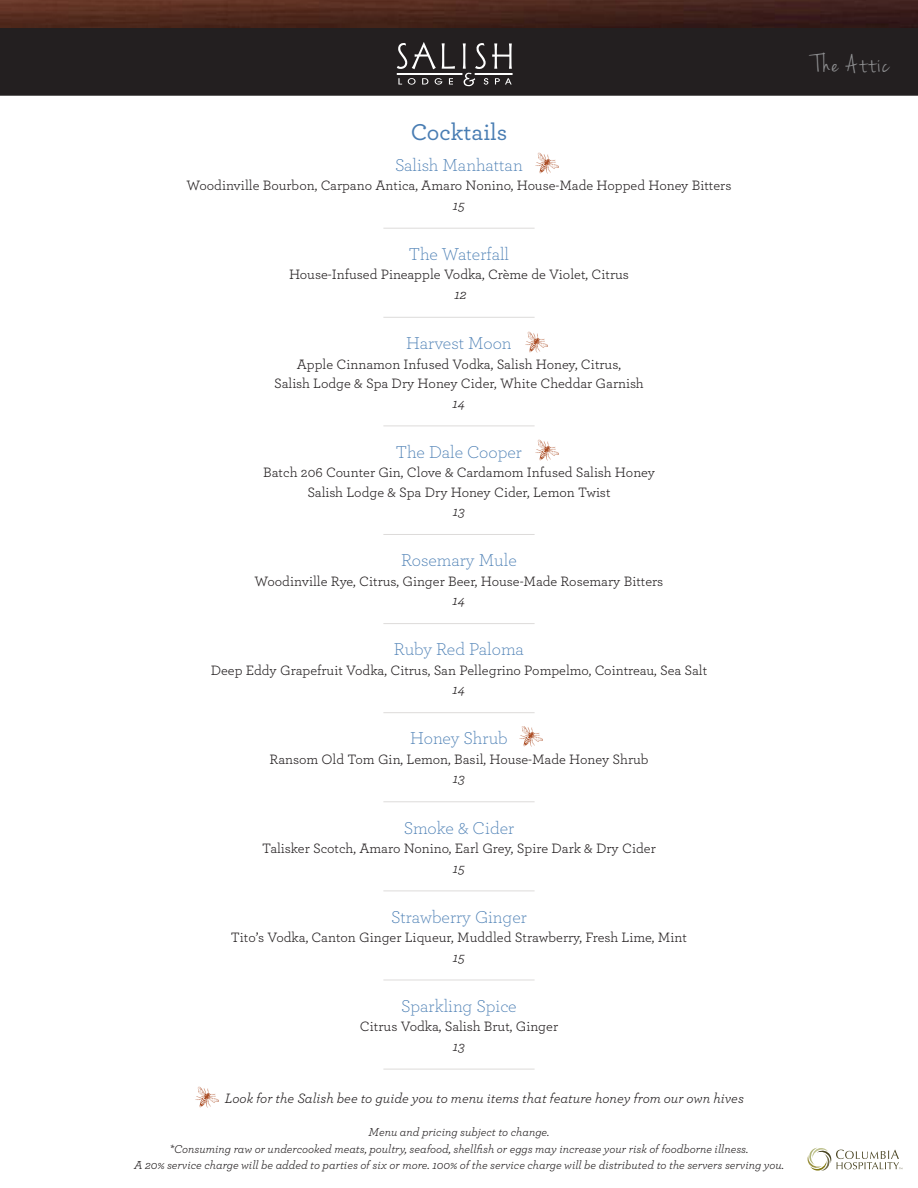
<style>
.page{position:relative;width:918px;height:1188px;background:#fff}
.page>*{position:absolute;margin:0;border:0;box-sizing:border-box;transform-origin:0 0}
.t1{font:27px "Jenna Sue";letter-spacing:.06em;color:#8f9092}
.p_no_space_centered{font:500 24px "Archer";color:#497db3}
.h2_no_space_centered{font:300 18px "Archer";color:#497db3}
.p_no_space_centered-2{font:14.25px "Archer";color:#231f20}
.p_space_after_center{font:italic 14.25px "Archer";color:#231f20}
.p_no_space_centered-3{font:italic 12px "Archer";color:#231f20}
</style>
<div class="page">
<div style="left:1px;top:2px;width:916px;height:93px;background:#231f20"></div>
<div style="left:0;top:1px;width:918px;height:95px;border:2px solid #231f20"></div>
<img style="left:0;top:0;width:918px;height:27px">
<svg style="left:442px;top:43px;width:13px;height:26px"></svg>
<svg style="left:397px;top:42px;width:39px;height:27px"></svg>
<svg style="left:398px;top:78px;width:4px;height:7px"></svg>
<svg style="left:408px;top:78px;width:8px;height:7px"></svg>
<svg style="left:422px;top:78px;width:6px;height:7px"></svg>
<svg style="left:435px;top:78px;width:7px;height:7px"></svg>
<svg style="left:449px;top:78px;width:4px;height:7px"></svg>
<svg style="left:463px;top:43px;width:49px;height:43px"></svg>
<div style="left:397px;top:73px;width:65px;height:2px;border:1px solid #fff"></div>
<div style="left:475px;top:73px;width:37px;height:2px;border:1px solid #fff"></div>
<hr style="left:383px;top:228px;width:152px;height:1px;background:#dddbda">
<hr style="left:383px;top:317px;width:152px;height:1px;background:#dddbda">
<hr style="left:383px;top:426px;width:152px;height:1px;background:#dddbda">
<hr style="left:383px;top:534px;width:152px;height:1px;background:#dddbda">
<hr style="left:383px;top:623px;width:152px;height:1px;background:#dddbda">
<hr style="left:383px;top:712px;width:152px;height:1px;background:#dddbda">
<hr style="left:383px;top:801px;width:152px;height:1px;background:#dddbda">
<hr style="left:383px;top:891px;width:152px;height:1px;background:#dddbda">
<hr style="left:383px;top:980px;width:152px;height:1px;background:#dddbda">
<hr style="left:383px;top:1069px;width:152px;height:1px;background:#dddbda">
<img style="left:535px;top:440px;width:24px;height:21px">
<img style="left:519px;top:726px;width:24px;height:21px">
<img style="left:525px;top:332px;width:23px;height:21px">
<img style="left:535px;top:152px;width:24px;height:21px">
<svg style="left:808px;top:1148px;width:94px;height:23px"></svg>
<img style="left:195px;top:1087px;width:24px;height:20px">
<p class="p_no_space_centered" style="left:411px;top:115px;width:98px">Cocktails</p>
<p class="h2_no_space_centered" style="left:395px;top:153px;width:129px">Salish Manhattan</p>
<p class="p_no_space_centered-2" style="left:187px;top:176px;width:546px">Woodinville Bourbon, Carpano Antica, Amaro Nonino, House-Made Hopped Honey Bitters</p>
<p class="p_space_after_center" style="left:453px;top:195px;width:14px">15</p>
<p class="h2_no_space_centered" style="left:409px;top:242px;width:102px">The Waterfall</p>
<p class="p_no_space_centered-2" style="left:289px;top:265px;width:341px">House-Infused Pineapple Vodka, Crème de Violet, Citrus</p>
<p class="p_space_after_center" style="left:454px;top:284px;width:14px">12</p>
<p class="h2_no_space_centered" style="left:406px;top:331px;width:107px">Harvest Moon</p>
<p class="p_no_space_centered-2" style="left:297px;top:354px;width:326px">Apple Cinnamon Infused Vodka, Salish Honey, Citrus,</p>
<p class="p_no_space_centered-2" style="left:274px;top:373px;width:371px">Salish Lodge &amp; Spa Dry Honey Cider, White Cheddar Garnish</p>
<p class="p_space_after_center" style="left:453px;top:393px;width:14px">14</p>
<p class="h2_no_space_centered" style="left:396px;top:440px;width:128px">The Dale Cooper</p>
<p class="p_no_space_centered-2" style="left:263px;top:463px;width:393px">Batch 206 Counter Gin, Clove &amp; Cardamom Infused Salish Honey</p>
<p class="p_no_space_centered-2" style="left:307px;top:482px;width:305px">Salish Lodge &amp; Spa Dry Honey Cider, Lemon Twist</p>
<p class="p_space_after_center" style="left:453px;top:501px;width:14px">13</p>
<p class="h2_no_space_centered" style="left:401px;top:548px;width:117px">Rosemary Mule</p>
<p class="p_no_space_centered-2" style="left:255px;top:571px;width:410px">Woodinville Rye, Citrus, Ginger Beer, House-Made Rosemary Bitters</p>
<p class="p_space_after_center" style="left:453px;top:590px;width:14px">14</p>
<p class="h2_no_space_centered" style="left:394px;top:638px;width:132px">Ruby Red Paloma</p>
<p class="p_no_space_centered-2" style="left:211px;top:660px;width:498px">Deep Eddy Grapefruit Vodka, Citrus, San Pellegrino Pompelmo, Cointreau, Sea Salt</p>
<p class="p_space_after_center" style="left:453px;top:679px;width:14px">14</p>
<p class="h2_no_space_centered" style="left:410px;top:727px;width:99px">Honey Shrub</p>
<p class="p_no_space_centered-2" style="left:270px;top:749px;width:380px">Ransom Old Tom Gin, Lemon, Basil, House-Made Honey Shrub</p>
<p class="p_space_after_center" style="left:453px;top:769px;width:14px">13</p>
<p class="h2_no_space_centered" style="left:404px;top:816px;width:112px">Smoke &amp; Cider</p>
<p class="p_no_space_centered-2" style="left:262px;top:838px;width:395px">Talisker Scotch, Amaro Nonino, Earl Grey, Spire Dark &amp; Dry Cider</p>
<p class="p_space_after_center" style="left:453px;top:858px;width:14px">15</p>
<p class="h2_no_space_centered" style="left:391px;top:905px;width:137px">Strawberry Ginger</p>
<p class="p_no_space_centered-2" style="left:231px;top:928px;width:458px">Tito’s Vodka, Canton Ginger Liqueur, Muddled Strawberry, Fresh Lime, Mint</p>
<p class="p_space_after_center" style="left:453px;top:947px;width:14px">15</p>
<p class="h2_no_space_centered" style="left:401px;top:994px;width:117px">Sparkling Spice</p>
<p class="p_no_space_centered-2" style="left:360px;top:1017px;width:200px">Citrus Vodka, Salish Brut, Ginger</p>
<p class="p_space_after_center" style="left:453px;top:1036px;width:14px">13</p>
<p class="p_space_after_center" style="left:225px;top:1088px;width:521px">Look for the Salish bee to guide you to menu items that feature honey from our own hives</p>
<p class="p_no_space_centered-3" style="left:369px;top:1124px;width:182px">Menu and pricing subject to change.</p>
<p class="p_no_space_centered-3" style="left:170px;top:1140px;width:580px">*Consuming raw or undercooked meats, poultry, seafood, shellfish or eggs may increase your risk of foodborne illness.</p>
<p class="p_no_space_centered-3" style="left:134px;top:1157px;width:651px">A 20% service charge will be added to parties of six or more. 100% of the service charge will be distributed to the servers serving you.</p>
<h1 class="t1" style="left:815px;top:52px;width:76px">The Attic</h1>
</div>
